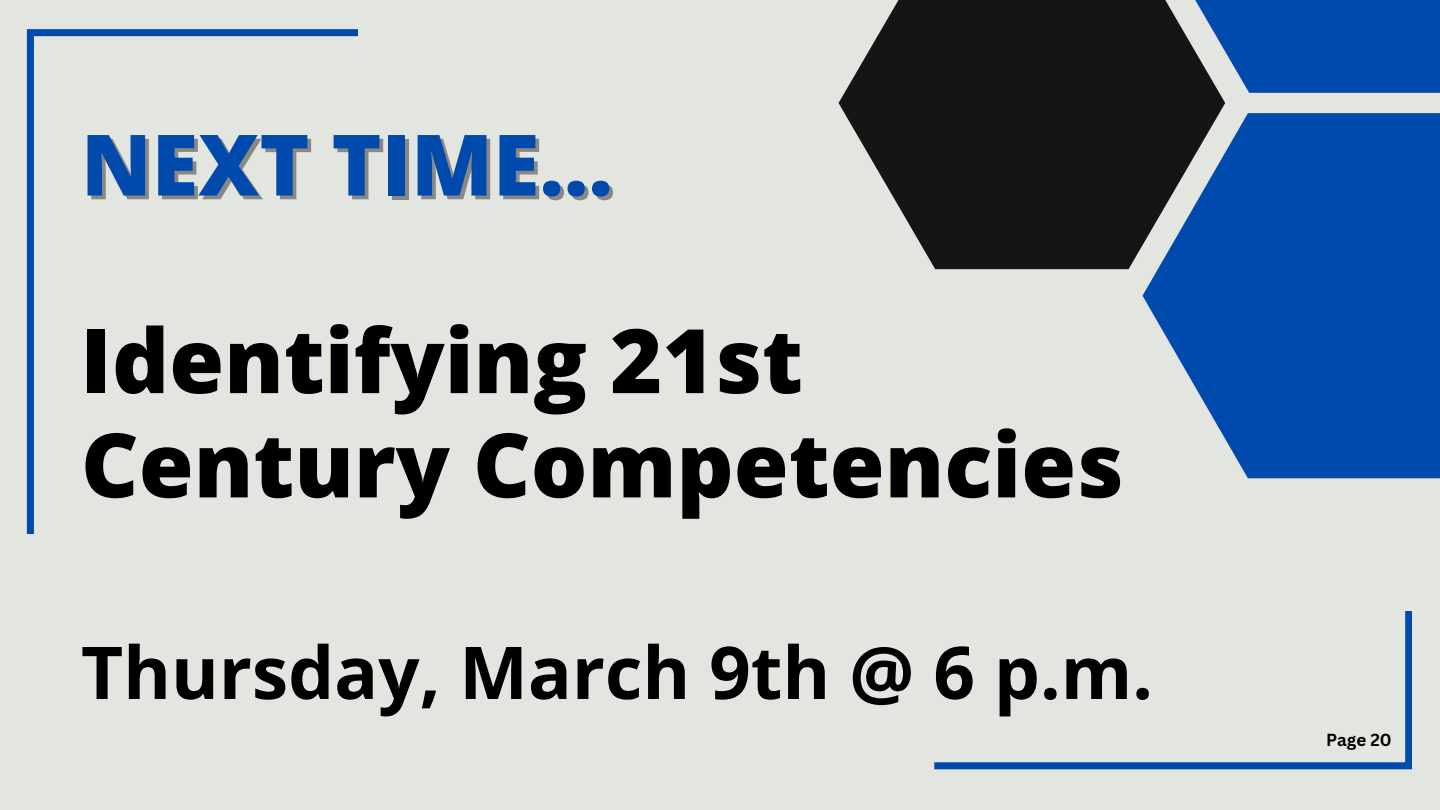
<style>
.page{position:relative;width:1440px;height:810px;background:#e3e5e0}
.page>*{position:absolute;margin:0;border:0;box-sizing:border-box;transform-origin:0 0}
.t1{font:800 89px/104.3px "Open Sans";color:#000}
.t2{font:800 84.7px "Open Sans";color:#004aad}
.t3{font:700 72.8px "Open Sans";color:#000}
.t4{font:700 17px "Canva Sans";color:#000}
</style>
<div class="page">
<svg style="left:839px;top:0;width:386px;height:269px;background:#303030"></svg>
<svg style="left:1143px;top:113px;width:297px;height:365px;fill:#004aad"></svg>
<svg style="left:1153px;top:0;width:287px;height:93px;background:#1a539d"></svg>
<svg style="left:27px;top:29px;width:331px;height:505px"></svg>
<svg style="left:934px;top:611px;width:478px;height:158px"></svg>
<p class="t2" style="left:81px;top:105px;width:533px">NEXT TIME...</p>
<p class="t1" style="left:81px;top:306px;width:1044px">Identifying 21st<br>Century Competencies</p>
<p class="t3" style="left:81px;top:621px;width:1073px">Thursday, March 9th @ 6 p.m.</p>
<p class="t4" style="left:1326px;top:728px;width:67px">Page 20</p>
</div>
